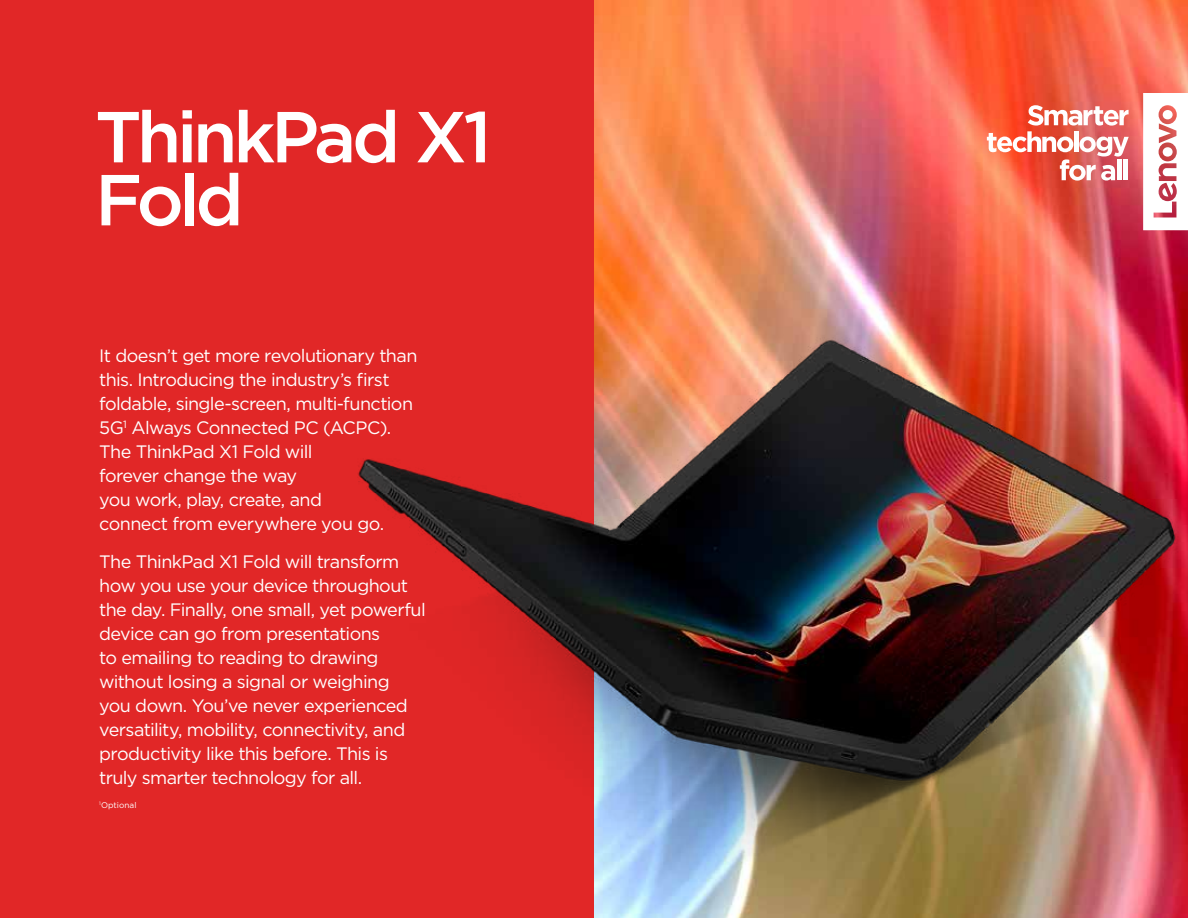
<style>
.page{position:relative;width:1188px;height:918px;background:#fff}
.page>*{position:absolute;margin:0;border:0;box-sizing:border-box;transform-origin:0 0}
.t1{font:500 72px/63px "Gotham";letter-spacing:-.065em;color:#fff}
.t2{font:18px/24px "Gotham";letter-spacing:-.035em;color:#fff}
.t3{font:8.25px "Gotham";letter-spacing:.005em;color:#fff}
</style>
<div class="page">
<div style="left:0;top:0;width:594px;height:918px;background:#e12727"></div>
<img style="left:594px;top:0;width:594px;height:918px">
<svg style="left:987px;top:105px;width:142px;height:76px"></svg>
<hr style="left:1117px;top:160px;width:4px;height:20px;background:#fff">
<hr style="left:1123px;top:160px;width:4px;height:20px;background:#fff">
<svg style="left:1143px;top:93px;width:45px;height:137px"></svg>
<img style="left:358px;top:322px;width:826px;height:580px">
<h1 class="t1" style="left:95px;top:104px;width:398px">ThinkPad X1<br>Fold</h1>
<p class="t2" style="left:99px;top:343px;width:320px">It doesn’t get more revolutionary than this. Introducing the industry’s first foldable, single-screen, multi-function<br>5G<sup>1</sup> Always Connected PC (ACPC).<br>The ThinkPad X1 Fold will<br>forever change the way<br>you work, play, create, and<br>connect from everywhere you go.</p>
<p class="t2" style="left:99px;top:549px;width:328px">The ThinkPad X1 Fold will transform how you use your device throughout the day. Finally, one small, yet powerful device can go from presentations<br>to emailing to reading to drawing without losing a signal or weighing you down. You’ve never experienced versatility, mobility, connectivity, and productivity like this before. This is truly smarter technology for all.</p>
<p class="t3" style="left:99px;top:799px;width:39px"><sup>1</sup>Optional</p>
</div>
